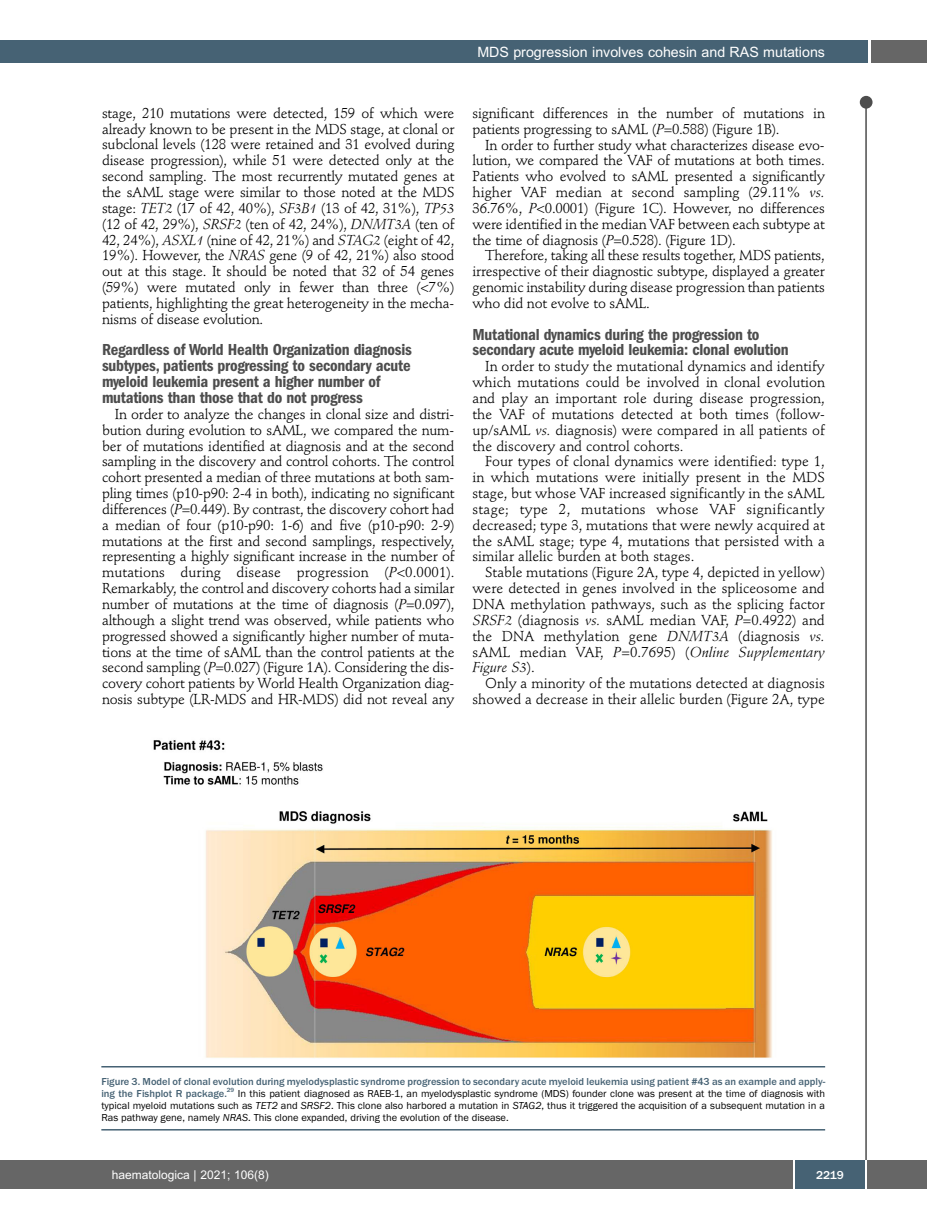
<style>
.page{position:relative;width:927px;height:1225px;background:#fff}
.page>*{position:absolute;margin:0;border:0;box-sizing:border-box;transform-origin:0 0}
.t1{font:600 condensed 16.5px/15.9px "Franklin Gothic";letter-spacing:-.015em;color:#4d4d4d}
.t2{font:14.25px/15.9px "Stempel Schneidler";letter-spacing:-.01em;color:#000;text-align:justify}
.t3{font:14.25px "Arial";color:#fff}
.t4{font:12px "Arial";color:#fff}
.t5{font:500 12px "Franklin Gothic";color:#fff}
.t6{font:10.5px/12px "Franklin Gothic";color:#000;text-align:justify}
.s1{font-style:italic}
.s2{font-weight:500;color:#466274}
</style>
<div class="page">
<div style="left:860px;top:96px;width:12px;height:13px;background:#4d4d4d;border-radius:50%"></div>
<hr style="left:865px;top:98px;width:2px;height:1062px;background:#4d4d4d">
<div style="left:871px;top:40px;width:56px;height:22px;background:#666"></div>
<div style="left:18px;top:40px;width:849px;height:22px;background:#466274"></div>
<div style="left:17px;top:1160px;width:910px;height:28px;background:#666"></div>
<div style="left:795px;top:1160px;width:70px;height:28px;background:#466274"></div>
<hr style="left:793px;top:1160px;width:2px;height:28px;background:#fff">
<hr style="left:865px;top:1160px;width:2px;height:28px;background:#fff">
<div style="left:0;top:40px;width:19px;height:22px;background:#466274"></div>
<div style="left:0;top:1160px;width:18px;height:28px;background:#666"></div>
<hr style="left:101px;top:1066px;width:724px;height:1px;background:#466274">
<hr style="left:101px;top:1129px;width:724px;height:1px;background:#466274">
<img style="left:153px;top:740px;width:619px;height:318px">
<p class="t3" style="left:477px;top:44px;width:349px">MDS progression involves cohesin and RAS mutations</p>
<p class="t2" style="left:102px;top:106px;width:354px">stage, 210 mutations were detected, 159 of which were already known to be present in the MDS stage, at clonal or subclonal levels (128 were retained and 31 evolved during disease progression), while 51 were detected only at the second sampling. The most recurrently mutated genes at the sAML stage were similar to those noted at the MDS stage: <span class="s1">TET2</span> (17 of 42, 40%), <span class="s1">SF3B1</span> (13 of 42, 31%), <span class="s1">TP53 </span>(12 of 42, 29%), <span class="s1">SRSF2</span> (ten of 42, 24%), <span class="s1">DNMT3A</span> (ten of 42, 24%), <span class="s1">ASXL1</span> (nine of 42, 21%) and <span class="s1">STAG2</span> (eight of 42, 19%). However, the <span class="s1">NRAS</span> gene (9 of 42, 21%) also stood out at this stage. It should be noted that 32 of 54 genes (59%) were mutated only in fewer than three (&lt;7%) patients, highlighting the great heterogeneity in the mecha&shy;nisms of disease evolution.</p>
<p class="t1" style="left:102px;top:343px;width:311px">Regardless of World Health Organization diagnosis subtypes, patients progressing to secondary acute myeloid leukemia present a higher number of mutations than those that do not progress</p>
<p class="t2" style="left:102px;top:407px;width:354px;text-indent:13px">In order to analyze the changes in clonal size and distri&shy;bution during evolution to sAML, we compared the num&shy;ber of mutations identified at diagnosis and at the second sampling in the discovery and control cohorts. The control cohort presented a median of three mutations at both sam&shy;pling times (p10-p90: 2-4 in both), indicating no significant differences (<span class="s1">P</span>=0.449). By contrast, the discovery cohort had a median of four (p10-p90: 1-6) and five (p10-p90: 2-9) mutations at the first and second samplings, respectively, representing a highly significant increase in the number of mutations during disease progression (<span class="s1">P</span>&lt;0.0001).<br>Remarkably, the control and discovery cohorts had a similar number of mutations at the time of diagnosis (<span class="s1">P</span>=0.097), although a slight trend was observed, while patients who progressed showed a significantly higher number of muta&shy;tions at the time of sAML than the control patients at the second sampling (<span class="s1">P</span>=0.027) (Figure 1A). Considering the dis&shy;covery cohort patients by World Health Organization diag&shy;nosis subtype (LR-MDS and HR-MDS) did not reveal any</p>
<p class="t2" style="left:472px;top:106px;width:354px">significant differences in the number of mutations in patients progressing to sAML (<span class="s1">P</span>=0.588) (Figure 1B).</p>
<p class="t2" style="left:472px;top:138px;width:354px;text-indent:13px">In order to further study what characterizes disease evo&shy;lution, we compared the VAF of mutations at both times.<br>Patients who evolved to sAML presented a significantly higher VAF median at second sampling (29.11% <span class="s1">vs.<br></span>36.76%, <span class="s1">P</span>&lt;0.0001) (Figure 1C). However, no differences were identified in the median VAF between each subtype at the time of diagnosis (<span class="s1">P</span>=0.528). (Figure 1D).</p>
<p class="t2" style="left:472px;top:249px;width:354px;text-indent:13px">Therefore, taking all these results together, MDS patients, irrespective of their diagnostic subtype, displayed a greater genomic instability during disease progression than patients who did not evolve to sAML.</p>
<p class="t1" style="left:472px;top:327px;width:318px">Mutational dynamics during the progression to secondary acute myeloid leukemia: clonal evolution</p>
<p class="t2" style="left:472px;top:360px;width:354px;text-indent:13px">In order to study the mutational dynamics and identify which mutations could be involved in clonal evolution and play an important role during disease progression, the VAF of mutations detected at both times (follow&shy;up/sAML <span class="s1">vs.</span> diagnosis) were compared in all patients of the discovery and control cohorts.</p>
<p class="t2" style="left:472px;top:455px;width:354px;text-indent:13px">Four types of clonal dynamics were identified: type 1, in which mutations were initially present in the MDS stage, but whose VAF increased significantly in the sAML stage; type 2, mutations whose VAF significantly decreased; type 3, mutations that were newly acquired at the sAML stage; type 4, mutations that persisted with a similar allelic burden at both stages.</p>
<p class="t2" style="left:472px;top:566px;width:354px;text-indent:13px">Stable mutations (Figure 2A, type 4, depicted in yellow) were detected in genes involved in the spliceosome and DNA methylation pathways, such as the splicing factor <span class="s1">SRSF2</span> (diagnosis <span class="s1">vs.</span> sAML median VAF, <span class="s1">P</span>=0.4922) and the DNA methylation gene <span class="s1">DNMT3A</span> (diagnosis <span class="s1">vs. </span>sAML median VAF, <span class="s1">P</span>=0.7695) (<span class="s1">Online Supplementary Figure S3</span>).</p>
<p class="t2" style="left:472px;top:677px;width:354px;text-align:right">Only a minority of the mutations detected at diagnosis showed a decrease in their allelic burden (Figure 2A, type</p>
<p class="t6" style="left:101px;top:1075px;width:726px"><span class="s2">Figure 3. Model of clonal evolution during myelodysplastic syndrome progression to secondary acute myeloid leukemia using patient #43 as an example and apply&shy;ing the Fishplot R package.</span><sup>29</sup> In this patient diagnosed as RAEB-1, an myelodysplastic syndrome (MDS) founder clone was present at the time of diagnosis with typical myeloid mutations such as <span class="s1">TET2</span> and <span class="s1">SRSF2</span>. This clone also harbored a mutation in <span class="s1">STAG2</span>, thus it triggered the acquisition of a subsequent mutation in a Ras pathway gene, namely <span class="s1">NRAS</span>. This clone expanded, driving the evolution of the disease.</p>
<p class="t4" style="left:112px;top:1167px;width:158px">haematologica | 2021; 106(8)</p>
<p class="t5" style="left:816px;top:1167px;width:29px">2219</p>
</div>
